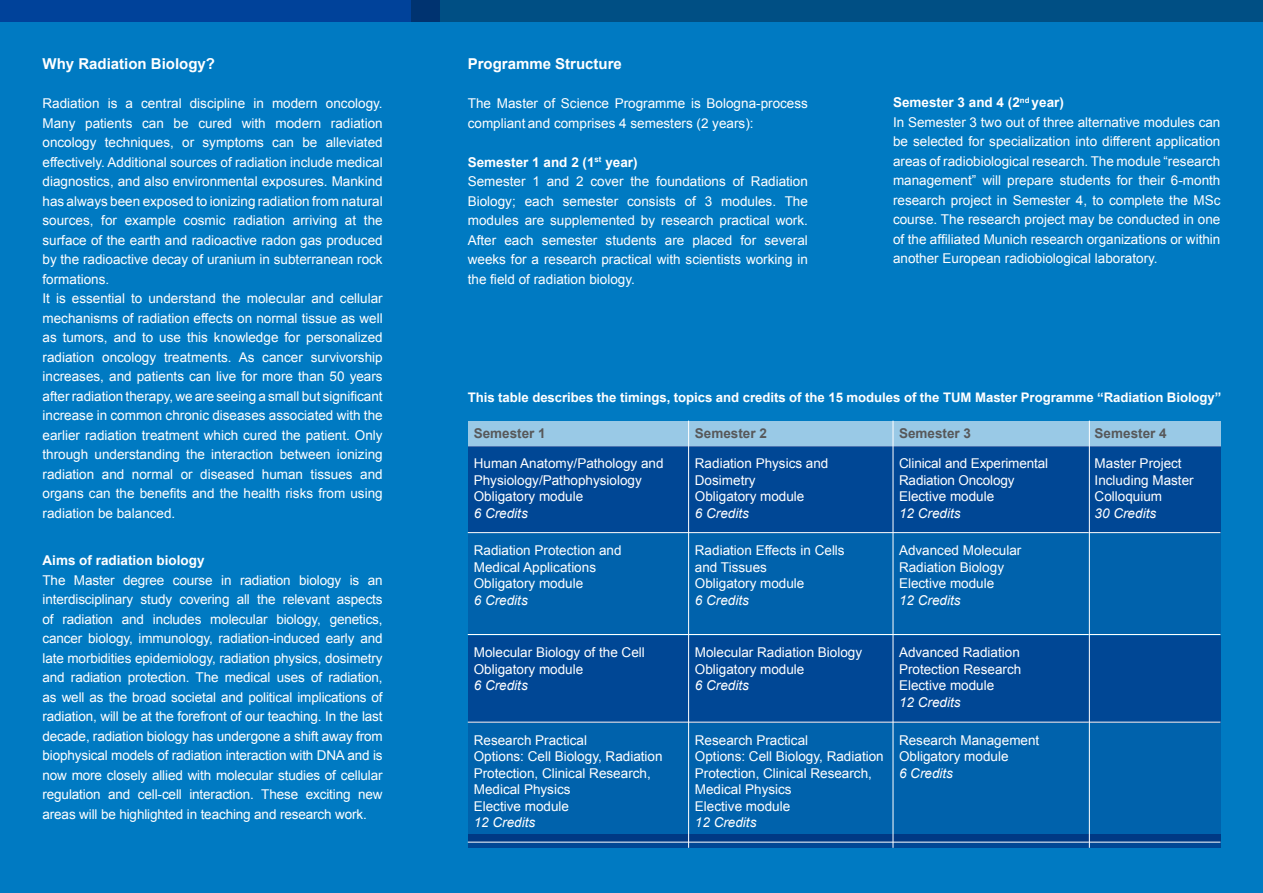
<style>
.page{position:relative;width:1263px;height:893px;background:#007ac2}
.page>*{position:absolute;margin:0;border:0;box-sizing:border-box;transform-origin:0 0}
.t1{font:700 15px "Arial";color:#fff}
.t2{font:13.5px/19.5px "Arial";color:#fff}
.t3{font:700 13.5px "Arial";color:#57585a}
.t4{font:700 13.2px "Arial";letter-spacing:-.005em;color:#fff}
.s1{font-weight:700}
.s2{font-style:italic}
</style>
<div class="page">
<div style="left:0;top:0;width:439px;height:22px;background:#00429a"></div>
<div style="left:411px;top:0;width:852px;height:22px;background:#004f84"></div>
<div style="left:468px;top:421px;width:752px;height:25px;background:#99c9e6"></div>
<div style="left:468px;top:446px;width:752px;height:86px;background:#004795"></div>
<div style="left:468px;top:636px;width:752px;height:87px;background:#004795"></div>
<svg style="left:468px;top:841px;width:752px;height:7px;background:#0f5099"></svg>
<div style="left:468px;top:532px;width:752px;height:104px;background:#0062ac"></div>
<div style="left:468px;top:722px;width:752px;height:119px;background:#0062ac"></div>
<hr style="left:468px;top:532px;width:221px;height:1px;background:#fff">
<hr style="left:689px;top:532px;width:204px;height:1px;background:#fff">
<hr style="left:893px;top:532px;width:196px;height:1px;background:#fff">
<hr style="left:1089px;top:532px;width:131px;height:1px;background:#fff">
<hr style="left:468px;top:842px;width:221px;height:1px;background:#fff">
<hr style="left:689px;top:842px;width:204px;height:1px;background:#fff">
<hr style="left:893px;top:842px;width:196px;height:1px;background:#fff">
<hr style="left:1089px;top:842px;width:131px;height:1px;background:#fff">
<hr style="left:468px;top:634px;width:221px;height:1px;background:#fff">
<hr style="left:689px;top:634px;width:204px;height:1px;background:#fff">
<hr style="left:893px;top:634px;width:196px;height:1px;background:#fff">
<hr style="left:1089px;top:634px;width:131px;height:1px;background:#fff">
<hr style="left:468px;top:722px;width:221px;height:1px;background:#fff">
<hr style="left:689px;top:722px;width:204px;height:1px;background:#fff">
<hr style="left:893px;top:722px;width:196px;height:1px;background:#fff">
<hr style="left:1089px;top:722px;width:131px;height:1px;background:#fff">
<hr style="left:688px;top:421px;width:1px;height:427px;background:#fff">
<hr style="left:893px;top:421px;width:1px;height:427px;background:#fff">
<hr style="left:1089px;top:421px;width:1px;height:427px;background:#fff">
<p class="t1" style="left:43px;top:54px;width:174px">Why Radiation Biology?</p>
<p class="t2" style="left:43px;top:94px;width:342px">Radiation is a central discipline in modern oncology.<br>Many patients can be cured with modern radiation oncology techniques, or symptoms can be alleviated effectively. Additional sources of radiation include medical diagnostics, and also environmental exposures. Mankind has always been exposed to ionizing radiation from natural sources, for example cosmic radiation arriving at the surface of the earth and radioactive radon gas produced by the radioactive decay of uranium in subterranean rock formations.<br>It is essential to understand the molecular and cellular mechanisms of radiation effects on normal tissue as well as tumors, and to use this knowledge for personalized radiation oncology treatments. As cancer survivorship increases, and patients can live for more than 50 years after radiation therapy, we are seeing a small but significant increase in common chronic diseases associated with the earlier radiation treatment which cured the patient. Only through understanding the interaction between ionizing radiation and normal or diseased human tissues and organs can the benefits and the health risks from using radiation be balanced.</p>
<p class="t2" style="left:43px;top:551px;width:342px"><span class="s1">Aims of radiation biology<br></span>The Master degree course in radiation biology is an interdisciplinary study covering all the relevant aspects of radiation and includes molecular biology, genetics, cancer biology, immunology, radiation-induced early and late morbidities epidemiology, radiation physics, dosimetry and radiation protection. The medical uses of radiation, as well as the broad societal and political implications of radiation, will be at the forefront of our teaching. In the last decade, radiation biology has undergone a shift away from biophysical models of radiation interaction with DNA and is now more closely allied with molecular studies of cellular regulation and cell-cell interaction. These exciting new areas will be highlighted in teaching and research work.</p>
<p class="t1" style="left:468px;top:54px;width:156px">Programme Structure</p>
<p class="t2" style="left:468px;top:94px;width:342px">The Master of Science Programme is Bologna-process compliant and comprises 4 semesters (2 years):</p>
<p class="t2" style="left:468px;top:152px;width:342px"><span class="s1">Semester 1 and 2 (1</span><sup>st</sup> <span class="s1">year)<br></span>Semester 1 and 2 cover the foundations of Radiation Biology; each semester consists of 3 modules. The modules are supplemented by research practical work.<br>After each semester students are placed for several weeks for a research practical with scientists working in the field of radiation biology.</p>
<p class="t2" style="left:893px;top:93px;width:329px"><span class="s1">Semester 3 and 4 (2</span><sup>nd</sup> <span class="s1">year)<br></span>In Semester 3 two out of three alternative modules can be selected for specialization into different application areas of radiobiological research. The module “research management” will prepare students for their 6-month research project in Semester 4, to complete the MSc course. The research project may be conducted in one of the affiliated Munich research organizations or within another European radiobiological laboratory.</p>
<p class="t4" style="left:468px;top:388px;width:755px">This table describes the timings, topics and credits of the 15 modules of the TUM Master Programme “Radiation Biology”</p>
<p class="t3" style="left:474px;top:424px;width:74px">Semester 1</p>
<p class="t3" style="left:695px;top:424px;width:74px">Semester 2</p>
<p class="t3" style="left:899px;top:424px;width:74px">Semester 3</p>
<p class="t3" style="left:1095px;top:424px;width:74px">Semester 4</p>
<p class="t2" style="left:474px;top:455px;width:191px;line-height:16.5px">Human Anatomy/Pathology and<br>Physiology/Pathophysiology<br>Obligatory module<br><span class="s2">6 Credits</span></p>
<p class="t2" style="left:695px;top:455px;width:135px;line-height:16.5px">Radiation Physics and<br>Dosimetry<br>Obligatory module<br><span class="s2">6 Credits</span></p>
<p class="t2" style="left:899px;top:455px;width:151px;line-height:16.5px">Clinical and Experimental<br>Radiation Oncology<br>Elective module<br><span class="s2">12 Credits</span></p>
<p class="t2" style="left:1095px;top:455px;width:101px;line-height:16.5px">Master Project<br>Including Master<br>Colloquium<br><span class="s2">30 Credits</span></p>
<p class="t2" style="left:474px;top:542px;width:149px;line-height:16.5px">Radiation Protection and<br>Medical Applications<br>Obligatory module<br><span class="s2">6 Credits</span></p>
<p class="t2" style="left:695px;top:542px;width:151px;line-height:16.5px">Radiation Effects in Cells and Tissues<br>Obligatory module<br><span class="s2">6 Credits</span></p>
<p class="t2" style="left:899px;top:542px;width:124px;line-height:16.5px">Advanced Molecular<br>Radiation Biology<br>Elective module<br><span class="s2">12 Credits</span></p>
<p class="t2" style="left:474px;top:644px;width:173px;line-height:16.5px">Molecular Biology of the Cell<br>Obligatory module<br><span class="s2">6 Credits</span></p>
<p class="t2" style="left:695px;top:644px;width:169px;line-height:16.5px">Molecular Radiation Biology<br>Obligatory module<br><span class="s2">6 Credits</span></p>
<p class="t2" style="left:899px;top:644px;width:124px;line-height:16.5px">Advanced Radiation<br>Protection Research<br>Elective module<br><span class="s2">12 Credits</span></p>
<p class="t2" style="left:474px;top:732px;width:190px;line-height:16.5px">Research Practical<br>Options: Cell Biology, Radiation<br>Protection, Clinical Research,<br>Medical Physics<br>Elective module<br><span class="s2">12 Credits</span></p>
<p class="t2" style="left:695px;top:732px;width:190px;line-height:16.5px">Research Practical<br>Options: Cell Biology, Radiation<br>Protection, Clinical Research,<br>Medical Physics<br>Elective module<br><span class="s2">12 Credits</span></p>
<p class="t2" style="left:899px;top:732px;width:142px;line-height:16.5px">Research Management<br>Obligatory module<br><span class="s2">6 Credits</span></p>
</div>
